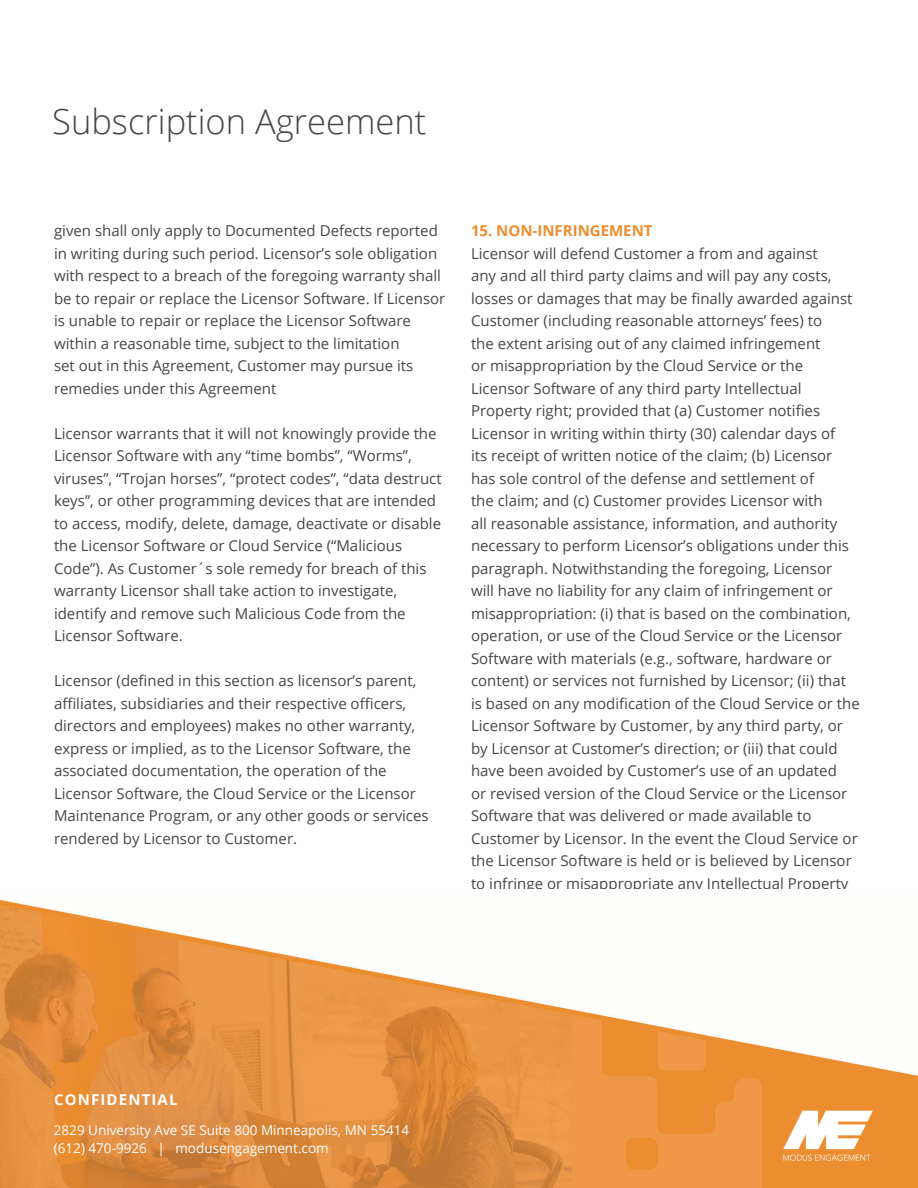
<style>
.page{position:relative;width:918px;height:1188px;background:#fff}
.page>*{position:absolute;margin:0;border:0;box-sizing:border-box;transform-origin:0 0}
.t1{font:300 34.5px "Open Sans";color:#454647}
.t2{font:15px/22.5px "Open Sans";color:#454647}
.t3{font:700 15px "Open Sans";color:#ec8d2f}
.t4{font:700 15px "Open Sans";letter-spacing:.075em;color:#fff}
.t5{font:13.5px/18px "Open Sans";color:#fff}
</style>
<div class="page">
<img style="left:0;top:899px;width:918px;height:289px">
<img style="left:780px;top:1108px;width:96px;height:56px">
<p class="t1" style="left:52px;top:98px;width:376px">Subscription Agreement</p>
<p class="t2" style="left:54px;top:219px;width:393px">given shall only apply to Documented Defects reported in writing during such period. Licensor’s sole obligation with respect to a breach of the foregoing warranty shall be to repair or replace the Licensor Software. If Licensor is unable to repair or replace the Licensor Software within a reasonable time, subject to the limitation<br>set out in this Agreement, Customer may pursue its remedies under this Agreement</p>
<p class="t2" style="left:54px;top:422px;width:389px">Licensor warrants that it will not knowingly provide the Licensor Software with any “time bombs”, “Worms”, viruses”, “Trojan horses”, “protect codes”, “data destruct keys”, or other programming devices that are intended to access, modify, delete, damage, deactivate or disable the Licensor Software or Cloud Service (“Malicious Code”). As Customer´s sole remedy for breach of this warranty Licensor shall take action to investigate, identify and remove such Malicious Code from the Licensor Software.</p>
<p class="t2" style="left:54px;top:669px;width:376px">Licensor (defined in this section as licensor’s parent, affiliates, subsidiaries and their respective officers, directors and employees) makes no other warranty, express or implied, as to the Licensor Software, the associated documentation, the operation of the Licensor Software, the Cloud Service or the Licensor Maintenance Program, or any other goods or services rendered by Licensor to Customer.</p>
<p class="t3" style="left:471px;top:220px;width:183px">15. NON-INFRINGEMENT</p>
<p class="t2" style="left:471px;top:242px;width:390px">Licensor will defend Customer a from and against<br>any and all third party claims and will pay any costs, losses or damages that may be finally awarded against Customer (including reasonable attorneys’ fees) to<br>the extent arising out of any claimed infringement<br>or misappropriation by the Cloud Service or the Licensor Software of any third party Intellectual Property right; provided that (a) Customer notifies Licensor in writing within thirty (30) calendar days of<br>its receipt of written notice of the claim; (b) Licensor has sole control of the defense and settlement of<br>the claim; and (c) Customer provides Licensor with<br>all reasonable assistance, information, and authority necessary to perform Licensor’s obligations under this paragraph. Notwithstanding the foregoing, Licensor<br>will have no liability for any claim of infringement or misappropriation: (i) that is based on the combination, operation, or use of the Cloud Service or the Licensor Software with materials (e.g., software, hardware or content) or services not furnished by Licensor; (ii) that is based on any modification of the Cloud Service or the Licensor Software by Customer, by any third party, or by Licensor at Customer’s direction; or (iii) that could have been avoided by Customer’s use of an updated<br>or revised version of the Cloud Service or the Licensor Software that was delivered or made available to Customer by Licensor. In the event the Cloud Service or the Licensor Software is held or is believed by Licensor to infringe or misappropriate any Intellectual Property</p>
<p class="t4" style="left:54px;top:1089px;width:125px">CONFIDENTIAL</p>
<p class="t5" style="left:54px;top:1120px;width:357px">2829 University Ave SE Suite 800 Minneapolis, MN 55414 (612) 470-9926 | modusengagement.com</p>
</div>
